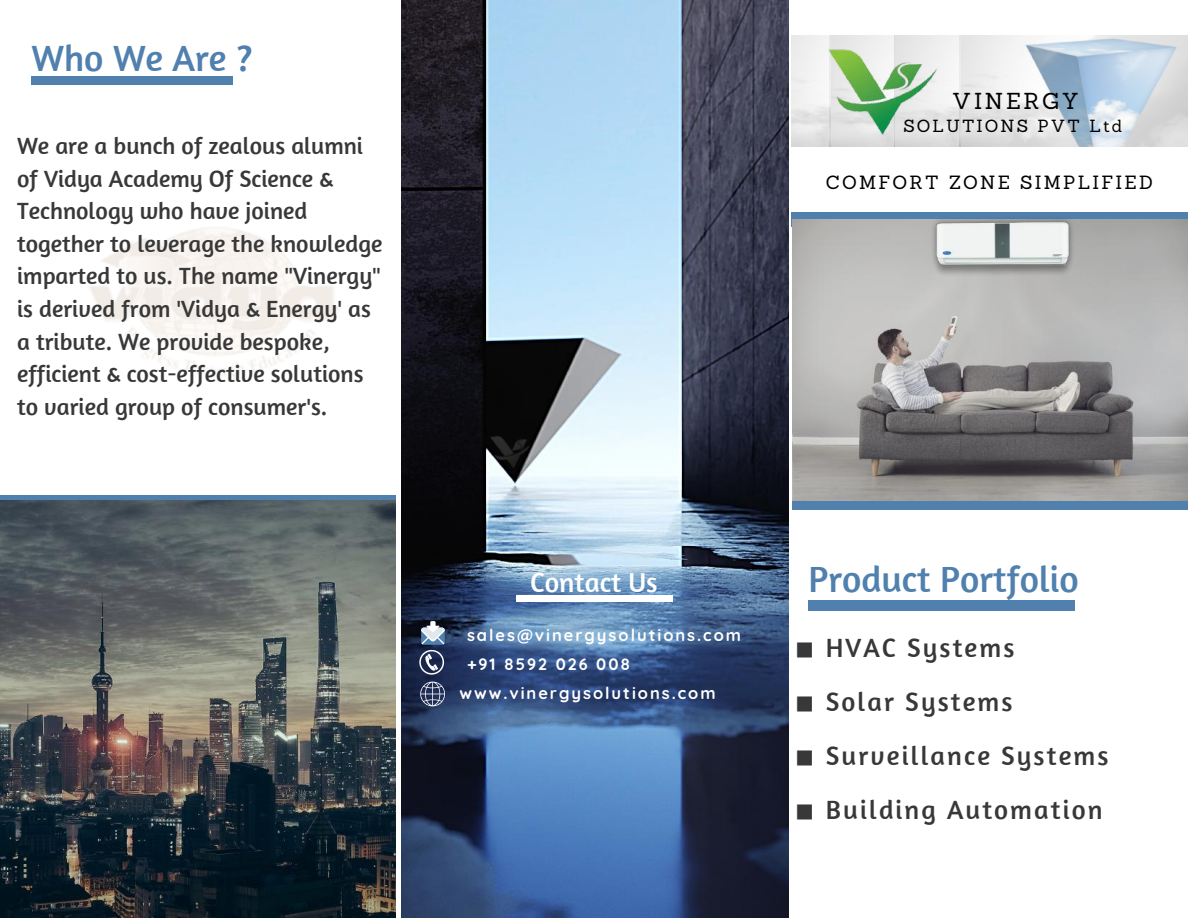
<style>
.page{position:relative;width:1188px;height:918px;background:#fff}
.page>*{position:absolute;margin:0;border:0;box-sizing:border-box;transform-origin:0 0}
.t1{font:37.35px "Amaranth";color:#5080ae}
.t2{font:28.05px "Amaranth";color:#fff}
.t3{font:27px/54px "Amaranth";letter-spacing:.08em;color:#383838}
.t4{font:24px/32.7px "Amaranth";color:#383838}
.t5{font:22.5px "Sanchez";letter-spacing:.12em;color:#000}
.t6{font:18.6px "Sanchez";letter-spacing:.12em;color:#000}
.t7{font:17.1px "Sanchez";letter-spacing:.12em;color:#000}
.t8{font:700 16.5px "Quicksand";letter-spacing:.12em;color:#fff}
.s1{font-family:"DejaVu Sans"}
</style>
<div class="page">
<div style="left:792px;top:212px;width:396px;height:15px;background:#5080ae"></div>
<div style="left:792px;top:495px;width:396px;height:15px;background:#5080ae"></div>
<img style="left:792px;top:220px;width:396px;height:281px">
<svg style="left:0;top:495px;width:396px;height:6px;background:#4f79a1"></svg>
<img style="left:0;top:501px;width:396px;height:417px">
<img style="left:792px;top:36px;width:396px;height:110px">
<img style="left:401px;top:0;width:387px;height:918px">
<img style="left:826px;top:38px;width:117px;height:108px">
<div style="left:32px;top:76px;width:201px;height:8px;background:#5080ae"></div>
<div style="left:516px;top:596px;width:156px;height:5px;background:#fff"></div>
<img style="left:925px;top:219px;width:154px;height:62px">
<svg style="left:419px;top:650px;width:25px;height:25px"></svg>
<svg style="left:420px;top:682px;width:25px;height:24px"></svg>
<svg style="left:421px;top:628px;width:24px;height:17px"></svg>
<svg style="left:421px;top:621px;width:24px;height:23px"></svg>
<img style="left:489px;top:429px;width:42px;height:46px">
<div style="left:808px;top:601px;width:267px;height:10px;background:#5080ae"></div>
<h1 class="t1" style="left:32px;top:35px;width:222px">Who We Are ?</h1>
<p class="t4" style="left:17px;top:129px;width:367px">We are a bunch of zealous alumni of Vidya Academy Of Science &amp;<br>Technology who have joined together to leverage the knowledge imparted to us. The name "Vinergy" is derived from 'Vidya &amp; Energy' as a tribute. We provide bespoke, efficient &amp; cost-effective solutions to varied group of consumer's.</p>
<p class="t5" style="left:952px;top:86px;width:128px">VINERGY</p>
<p class="t7" style="left:903px;top:115px;width:221px">SOLUTIONS PVT Ltd</p>
<p class="t6" style="left:826px;top:170px;width:329px">COMFORT ZONE SIMPLIFIED</p>
<p class="t2" style="left:530px;top:564px;width:129px">Contact Us</p>
<p class="t8" style="left:467px;top:624px;width:276px">sales@vinergysolutions.com</p>
<p class="t8" style="left:467px;top:653px;width:165px">+91 8592 026 008</p>
<p class="t8" style="left:459px;top:683px;width:258px">www.vinergysolutions.com</p>
<h1 class="t1" style="left:808px;top:555px;width:272px">Product Portfolio</h1>
<p class="t3" style="left:795px;top:620px;width:315px"><span class="s1">◾</span> HVAC Systems<br><span class="s1">◾</span> Solar Systems<br><span class="s1">◾</span> Surveillance Systems <span class="s1">◾</span> Building Automation</p>
</div>
